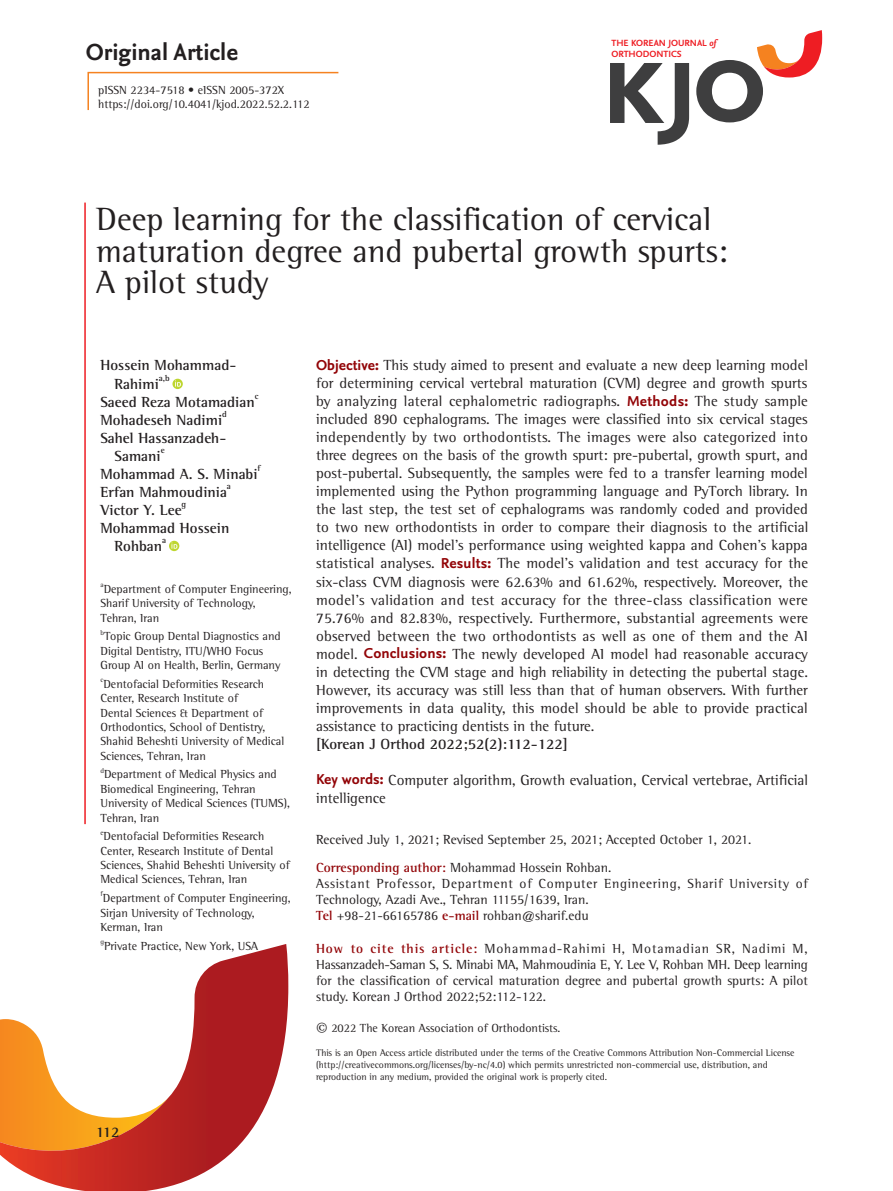
<style>
.page{position:relative;width:893px;height:1191px;background:#fff}
.page>*{position:absolute;margin:0;border:0;box-sizing:border-box;transform-origin:0 0}
.t1{font:33px/31.3px "Rotis Semi Serif Std";color:#231f20}
.t2{font:700 24.3px "Nexus Sans Pro";color:#231f20}
.t3{font:15px/18px "Rotis Semi Serif Std";color:#231f20;text-align:justify}
.t4{font:700 15px/18px "Rotis Semi Serif Std";color:#231f20}
.t5{font:13.5px/16.2px "Rotis Semi Serif Std";color:#231f20}
.t6{font:13.5px/16.2px "Rotis Semi Serif Std";letter-spacing:.03em;color:#231f20}
.t7{font:12px/14.4px "Rotis Semi Serif Std";color:#231f20}
.t8{font:9.75px/11.7px "Rotis Semi Serif Std";color:#231f20}
.t9{font:700 9.45px "Nexus Sans Pro";color:#ee1d23}
.t10{font:700 8.7px "Rotis Semi Serif Std";color:#231f20}
.t11{font:7.05px "Rotis Semi Serif Std";color:#231f20}
.s1{font-style:italic}
.s2{font-family:"Nexus Sans Pro";font-weight:700;color:#920407}
.s3{font-weight:700;color:#920407}
.s4{font-family:"Minion Pro";font-size:16.5px}
</style>
<div class="page">
<svg style="left:0;top:944px;width:288px;height:247px"></svg>
<svg style="left:172px;top:379px;width:11px;height:10px"></svg>
<svg style="left:175px;top:380px;width:6px;height:6px"></svg>
<svg style="left:169px;top:541px;width:10px;height:10px"></svg>
<svg style="left:172px;top:542px;width:5px;height:6px"></svg>
<hr style="left:84px;top:203px;width:2px;height:621px;background:#ee1d23">
<svg style="left:696px;top:30px;width:126px;height:92px"></svg>
<svg style="left:610px;top:63px;width:79px;height:82px"></svg>
<svg style="left:87px;top:71px;width:252px;height:40px"></svg>
<p class="t9" style="left:611px;top:36px;width:106px">THE KOREAN JOURNAL <span class="s1">of</span></p>
<h2 class="t2" style="left:86px;top:34px;width:154px">Original Article</h2>
<p class="t9" style="left:611px;top:47px;width:72px">ORTHODONTICS</p>
<p class="t7" style="left:98px;top:82px;width:213px">pISSN 2234-7518 • eISSN 2005-372X https://doi.org/10.4041/kjod.2022.52.2.112</p>
<h1 class="t1" style="left:96px;top:203px;width:633px">Deep learning for the classification of cervical maturation degree and pubertal growth spurts:<br>A pilot study</h1>
<p class="t4" style="left:115px;top:356px;width:123px;text-indent:-14px">Hossein Mohammad-<br>Rahimi</p>
<p class="t10" style="left:159px;top:373px;width:12px">a,b</p>
<p class="t4" style="left:100px;top:392px;width:156px">Saeed Reza Motamadian</p>
<p class="t10" style="left:255px;top:391px;width:5px">c</p>
<p class="t4" style="left:100px;top:410px;width:123px">Mohadeseh Nadimi</p>
<p class="t10" style="left:222px;top:409px;width:6px">d</p>
<p class="t4" style="left:115px;top:428px;width:113px;text-indent:-14px">Sahel Hassanzadeh-<br>Samani</p>
<p class="t10" style="left:161px;top:445px;width:6px">e</p>
<p class="t4" style="left:100px;top:464px;width:159px">Mohammad A. S. Minabi</p>
<p class="t10" style="left:258px;top:463px;width:5px">f</p>
<p class="t4" style="left:100px;top:482px;width:128px">Erfan Mahmoudinia</p>
<p class="t10" style="left:227px;top:481px;width:6px">a</p>
<p class="t4" style="left:100px;top:500px;width:83px">Victor Y. Lee</p>
<p class="t10" style="left:182px;top:499px;width:6px">g</p>
<p class="t4" style="left:115px;top:518px;width:116px;text-indent:-14px">Mohammad Hossein<br>Rohban</p>
<p class="t10" style="left:162px;top:535px;width:6px">a</p>
<p class="t11" style="left:100px;top:580px;width:5px">a</p>
<p class="t7" style="left:100px;top:581px;width:193px">Department of Computer Engineering,<br>Sharif University of Technology,<br>Tehran, Iran</p>
<p class="t11" style="left:100px;top:628px;width:5px">b</p>
<p class="t7" style="left:100px;top:629px;width:182px;text-indent:4px">Topic Group Dental Diagnostics and<br>Digital Dentistry, ITU/WHO Focus<br>Group AI on Health, Berlin, Germany</p>
<p class="t11" style="left:100px;top:675px;width:4px">c</p>
<p class="t7" style="left:100px;top:676px;width:185px">Dentofacial Deformities Research<br>Center, Research Institute of<br>Dental Sciences &amp; Department of<br>Orthodontics, School of Dentistry,<br>Shahid Beheshti University of Medical<br>Sciences, Tehran, Iran</p>
<p class="t11" style="left:100px;top:766px;width:5px">d</p>
<p class="t7" style="left:100px;top:767px;width:191px;text-indent:4px">Department of Medical Physics and<br>Biomedical Engineering, Tehran<br>University of Medical Sciences (TUMS),<br>Tehran, Iran</p>
<p class="t11" style="left:100px;top:828px;width:5px">e</p>
<p class="t7" style="left:100px;top:829px;width:191px">Dentofacial Deformities Research Center, Research Institute of Dental Sciences, Shahid Beheshti University of Medical Sciences, Tehran, Iran</p>
<p class="t11" style="left:100px;top:890px;width:4px">f</p>
<p class="t7" style="left:100px;top:891px;width:192px">Department of Computer Engineering,<br>Sirjan University of Technology,<br>Kerman, Iran</p>
<p class="t11" style="left:100px;top:937px;width:5px">g</p>
<p class="t7" style="left:104px;top:938px;width:156px">Private Practice, New York, USA</p>
<p class="t4" style="left:96px;top:1122px;width:25px">112</p>
<p class="t3" style="left:316px;top:356px;width:494px"><span class="s2">Objective:</span> This study aimed to present and evaluate a new deep learning model for determining cervical vertebral maturation (CVM) degree and growth spurts by analyzing lateral cephalometric radiographs. <span class="s2">Methods:</span> The study sample included 890 cephalograms. The images were classified into six cervical stages independently by two orthodontists. The images were also categorized into three degrees on the basis of the growth spurt: pre-pubertal, growth spurt, and post-pubertal. Subsequently, the samples were fed to a transfer learning model implemented using the Python programming language and PyTorch library. In the last step, the test set of cephalograms was randomly coded and provided to two new orthodontists in order to compare their diagnosis to the artificial intelligence (AI) model’s performance using weighted kappa and Cohen’s kappa statistical analyses. <span class="s2">Results:</span> The model’s validation and test accuracy for the six-class CVM diagnosis were 62.63% and 61.62%, respectively. Moreover, the model’s validation and test accuracy for the three-class classification were 75.76% and 82.83%, respectively. Furthermore, substantial agreements were observed between the two orthodontists as well as one of them and the AI model. <span class="s2">Conclusions:</span> The newly developed AI model had reasonable accuracy in detecting the CVM stage and high reliability in detecting the pubertal stage.<br>However, its accuracy was still less than that of human observers. With further improvements in data quality, this model should be able to provide practical assistance to practicing dentists in the future.</p>
<p class="t4" style="left:316px;top:734px;width:253px">[Korean J Orthod 2022;52(2):112-122]</p>
<p class="t3" style="left:316px;top:770px;width:493px"><span class="s2">Key words:</span> Computer algorithm, Growth evaluation, Cervical vertebrae, Artificial intelligence</p>
<p class="t5" style="left:316px;top:825px;width:437px;line-height:28px">Received July 1, 2021; Revised September 25, 2021; Accepted October 1, 2021.<br><span class="s3">Corresponding author:</span> Mohammad Hossein Rohban.</p>
<p class="t6" style="left:316px;top:875px;width:493px">Assistant Professor, Department of Computer Engineering, Sharif University of<br>Technology, Azadi Ave., Tehran 11155/1639, Iran.<br><span class="s3">Tel</span> +98-21-66165786 <span class="s3">e-mail</span> rohban@sharif.edu</p>
<p class="t5" style="left:316px;top:940px;width:493px;text-align:justify"><span class="s3">How to cite this article:</span> Mohammad-Rahimi H, Motamadian SR, Nadimi M, Hassanzadeh-Saman S, S. Minabi MA, Mahmoudinia E, Y. Lee V, Rohban MH. Deep learning for the classification of cervical maturation degree and pubertal growth spurts: A pilot study. Korean J Orthod 2022;52:112-122.</p>
<p class="t7" style="left:316px;top:1020px;width:246px"><span class="s4">©</span> 2022 The Korean Association of Orthodontists.</p>
<p class="t8" style="left:316px;top:1047px;width:480px">This is an Open Access article distributed under the terms of the Creative Commons Attribution Non-Commercial License (http://creativecommons.org/licenses/by-nc/4.0) which permits unrestricted non-commercial use, distribution, and reproduction in any medium, provided the original work is properly cited.</p>
</div>
